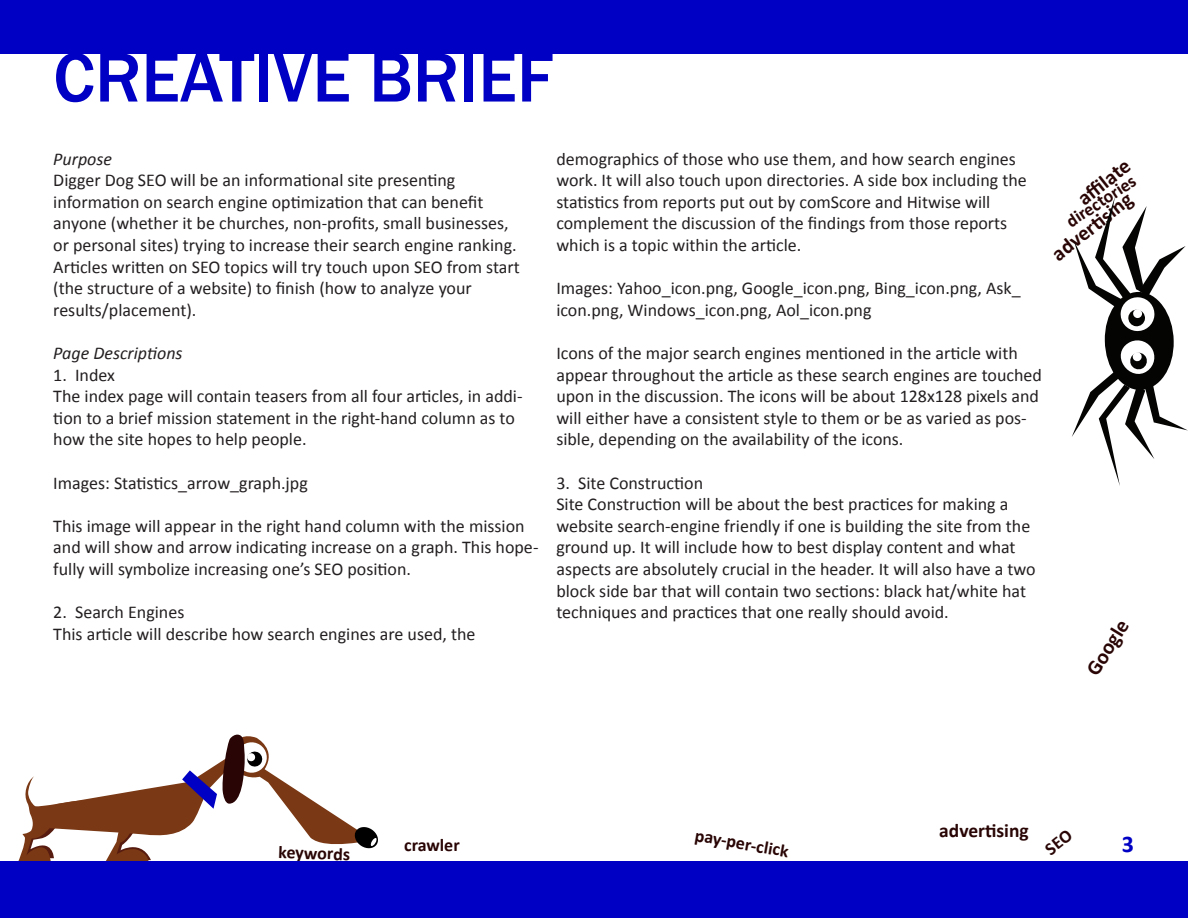
<style>
.page{position:relative;width:1188px;height:918px;background:#fff}
.page>*{position:absolute;margin:0;border:0;box-sizing:border-box;transform-origin:0 0}
.t1{font:500 72px "Franklin Gothic";color:#0000c4}
.t2{font:700 24px "Calibri";color:#0000c4}
.t3{font:700 21px "Calibri";color:#290505}
.t4{font:700 19.5px "Calibri";color:#290505}
.t5{font:18px/21.6px "Calibri";color:#231f20}
.t6{font:700 18px "Calibri";color:#290505}
.t7{font:italic 18px "Calibri";color:#231f20}
</style>
<div class="page">
<svg style="left:18px;top:734px;width:362px;height:128px"></svg>
<svg style="left:1072px;top:197px;width:116px;height:289px"></svg>
<div style="left:0;top:862px;width:1188px;height:56px;background:#0000c4"></div>
<div style="left:0;top:0;width:1188px;height:54px;background:#0000c4"></div>
<p class="t1" style="left:53px;top:33px;width:502px">CREATIVE BRIEF</p>
<p class="t7" style="left:53px;top:146px;width:60px">Purpose</p>
<p class="t5" style="left:53px;top:169px;width:404px">Digger Dog SEO will be an informational site presenting</p>
<p class="t5" style="left:53px;top:191px;width:432px">information on search engine optimization that can benefit</p>
<p class="t5" style="left:53px;top:213px;width:457px">anyone (whether it be churches, non-profits, small businesses,</p>
<p class="t5" style="left:53px;top:234px;width:465px">or personal sites) trying to increase their search engine ranking.</p>
<p class="t5" style="left:53px;top:256px;width:468px">Articles written on SEO topics will try touch upon SEO from start (the structure of a website) to finish (how to analyze your</p>
<p class="t5" style="left:53px;top:299px;width:145px">results/placement).</p>
<p class="t7" style="left:53px;top:341px;width:131px">Page Descriptions</p>
<p class="t5" style="left:53px;top:364px;width:63px">1. Index</p>
<p class="t5" style="left:53px;top:385px;width:471px">The index page will contain teasers from all four articles, in addi&shy;tion to a brief mission statement in the right-hand column as to how the site hopes to help people.</p>
<p class="t5" style="left:53px;top:472px;width:256px">Images: Statistics_arrow_graph.jpg</p>
<p class="t5" style="left:53px;top:515px;width:487px">This image will appear in the right hand column with the mission and will show and arrow indicating increase on a graph. This hope&shy;fully will symbolize increasing one’s SEO position.</p>
<p class="t5" style="left:53px;top:601px;width:133px">2. Search Engines</p>
<p class="t5" style="left:53px;top:623px;width:424px">This article will describe how search engines are used, the</p>
<p class="t5" style="left:556px;top:148px;width:472px">demographics of those who use them, and how search engines work. It will also touch upon directories. A side box including the statistics from reports put out by comScore and Hitwise will</p>
<p class="t5" style="left:556px;top:213px;width:452px">complement the discussion of the findings from those reports which is a topic within the article.</p>
<p class="t5" style="left:556px;top:277px;width:466px">Images: Yahoo_icon.png, Google_icon.png, Bing_icon.png, Ask_ icon.png, Windows_icon.png, Aol_icon.png</p>
<p class="t5" style="left:556px;top:342px;width:487px">Icons of the major search engines mentioned in the article with appear throughout the article as these search engines are touched upon in the discussion. The icons will be about 128x128 pixels and will either have a consistent style to them or be as varied as pos&shy;sible, depending on the availability of the icons.</p>
<p class="t5" style="left:556px;top:472px;width:148px">3. Site Construction</p>
<p class="t5" style="left:556px;top:493px;width:481px">Site Construction will be about the best practices for making a website search-engine friendly if one is building the site from the ground up. It will include how to best display content and what aspects are absolutely crucial in the header. It will also have a two block side bar that will contain two sections: black hat/white hat techniques and practices that one really should avoid.</p>
<p class="t3" style="left:1072px;top:190px;width:62px;rotate:-38deg">affi late</p>
<p class="t6" style="left:1061px;top:213px;width:81px;rotate:-33deg">directories</p>
<p class="t3" style="left:1046px;top:246px;width:98px;rotate:-38deg">adverti sing</p>
<p class="t3" style="left:1080px;top:666px;width:63px;rotate:-58deg">Google</p>
<p class="t6" style="left:279px;top:840px;width:73px;rotate:2deg">keywords</p>
<p class="t6" style="left:404px;top:833px;width:57px">crawler</p>
<p class="t6" style="left:697px;top:824px;width:96px;rotate:10deg">pay-per-click</p>
<p class="t4" style="left:939px;top:818px;width:91px">advertising</p>
<h2 class="t2" style="left:1122px;top:828px;width:14px">3</h2>
</div>
